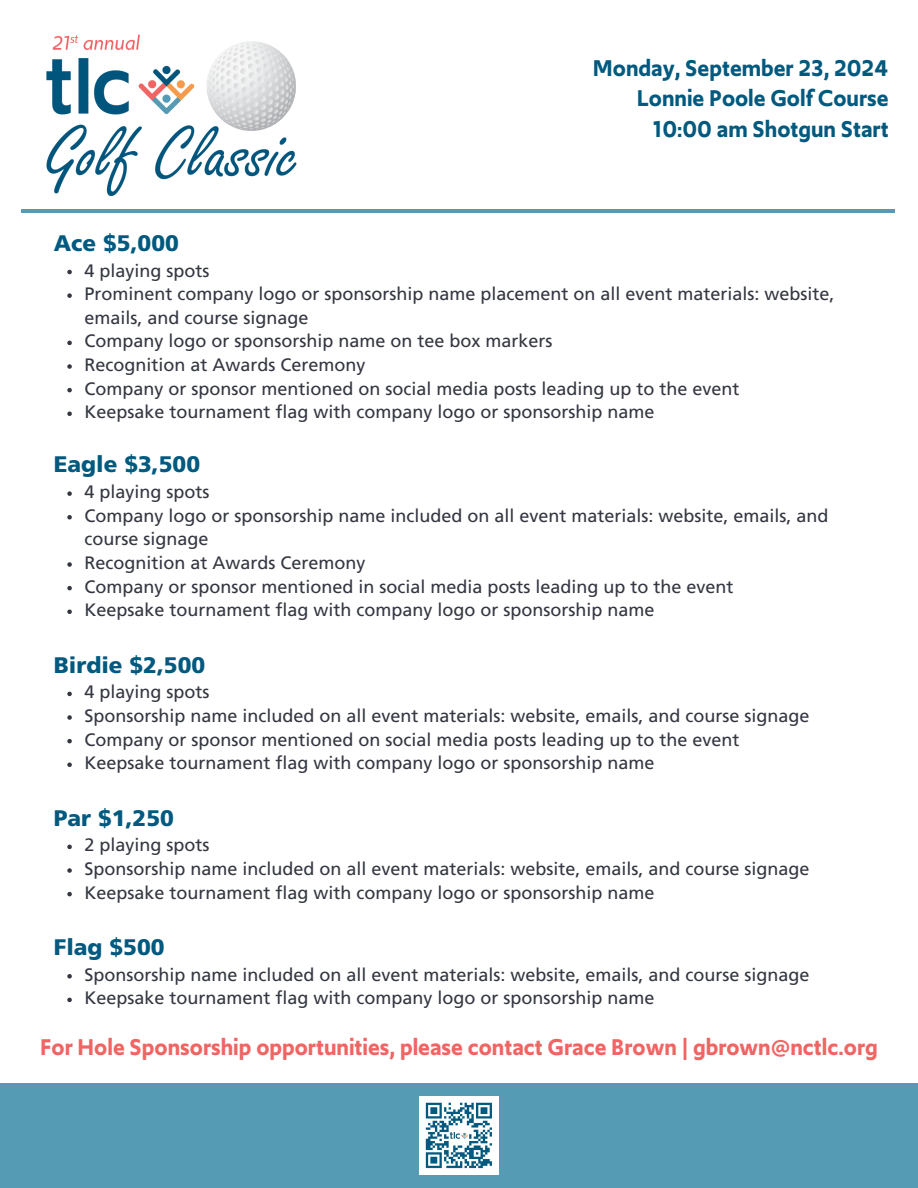
<style>
.page{position:relative;width:918px;height:1188px;background:#fff}
.page>*{position:absolute;margin:0;border:0;box-sizing:border-box;transform-origin:0 0}
.t1{font:600 24px "Upgrade";color:#f16464}
.t2{font:600 24px/30.3px "Upgrade";color:#00597e;text-align:right}
.t3{font:900 22.5px "Frutiger LT Std";color:#00597e}
.t4{font:18px/23.7px "Frutiger LT Std";color:#343741}
</style>
<div class="page">
<hr style="left:21px;top:209px;width:874px;height:4px;background:#559bb3">
<svg style="left:67px;top:270px;width:5px;height:4px"></svg>
<svg style="left:67px;top:293px;width:5px;height:5px"></svg>
<svg style="left:67px;top:341px;width:5px;height:4px"></svg>
<svg style="left:67px;top:364px;width:5px;height:5px"></svg>
<svg style="left:67px;top:388px;width:5px;height:4px"></svg>
<svg style="left:67px;top:412px;width:5px;height:4px"></svg>
<svg style="left:67px;top:491px;width:5px;height:5px"></svg>
<svg style="left:67px;top:515px;width:5px;height:5px"></svg>
<svg style="left:67px;top:562px;width:5px;height:5px"></svg>
<svg style="left:67px;top:586px;width:5px;height:4px"></svg>
<svg style="left:67px;top:610px;width:5px;height:4px"></svg>
<svg style="left:67px;top:692px;width:5px;height:4px"></svg>
<svg style="left:67px;top:715px;width:5px;height:5px"></svg>
<svg style="left:67px;top:739px;width:5px;height:4px"></svg>
<svg style="left:67px;top:763px;width:5px;height:4px"></svg>
<svg style="left:67px;top:845px;width:5px;height:4px"></svg>
<svg style="left:67px;top:868px;width:5px;height:5px"></svg>
<svg style="left:67px;top:892px;width:5px;height:4px"></svg>
<svg style="left:67px;top:974px;width:5px;height:5px"></svg>
<svg style="left:67px;top:998px;width:5px;height:4px"></svg>
<div style="left:0;top:1083px;width:918px;height:105px;background:#559bb3"></div>
<img style="left:46px;top:34px;width:251px;height:163px">
<img style="left:420px;top:1096px;width:79px;height:79px">
<h1 class="t2" style="left:593px;top:54px;width:297px">Monday, September 23, 2024<br>Lonnie Poole Golf Course<br>10:00 am Shotgun Start</h1>
<p class="t3" style="left:54px;top:234px;width:127px">Ace $5,000</p>
<h1 class="t4" style="left:84px;top:260px;width:127px">4 playing spots</h1>
<h1 class="t4" style="left:84px;top:284px;width:752px">Prominent company logo or sponsorship name placement on all event materials: website, emails, and course signage</h1>
<p class="t4" style="left:84px;top:331px;width:470px">Company logo or sponsorship name on tee box markers</p>
<p class="t4" style="left:84px;top:355px;width:283px">Recognition at Awards Ceremony</p>
<p class="t4" style="left:84px;top:378px;width:657px">Company or sponsor mentioned on social media posts leading up to the event</p>
<p class="t4" style="left:84px;top:402px;width:572px">Keepsake tournament flag with company logo or sponsorship name</p>
<p class="t3" style="left:54px;top:455px;width:148px">Eagle $3,500</p>
<p class="t4" style="left:84px;top:482px;width:127px">4 playing spots</p>
<h1 class="t4" style="left:84px;top:505px;width:746px">Company logo or sponsorship name included on all event materials: website, emails, and course signage</h1>
<p class="t4" style="left:84px;top:553px;width:283px">Recognition at Awards Ceremony</p>
<p class="t4" style="left:84px;top:576px;width:651px">Company or sponsor mentioned in social media posts leading up to the event</p>
<p class="t4" style="left:84px;top:600px;width:572px">Keepsake tournament flag with company logo or sponsorship name</p>
<p class="t3" style="left:54px;top:656px;width:153px">Birdie $2,500</p>
<p class="t4" style="left:84px;top:682px;width:127px">4 playing spots</p>
<h1 class="t4" style="left:84px;top:706px;width:727px">Sponsorship name included on all event materials: website, emails, and course signage</h1>
<p class="t4" style="left:84px;top:729px;width:657px">Company or sponsor mentioned on social media posts leading up to the event</p>
<p class="t4" style="left:84px;top:753px;width:572px">Keepsake tournament flag with company logo or sponsorship name</p>
<p class="t3" style="left:54px;top:809px;width:122px">Par $1,250</p>
<p class="t4" style="left:84px;top:835px;width:127px">2 playing spots</p>
<h1 class="t4" style="left:84px;top:859px;width:727px">Sponsorship name included on all event materials: website, emails, and course signage</h1>
<p class="t4" style="left:84px;top:882px;width:572px">Keepsake tournament flag with company logo or sponsorship name</p>
<p class="t3" style="left:54px;top:938px;width:112px">Flag $500</p>
<p class="t4" style="left:84px;top:964px;width:727px">Sponsorship name included on all event materials: website, emails, and course signage</p>
<h1 class="t4" style="left:84px;top:988px;width:572px">Keepsake tournament flag with company logo or sponsorship name</h1>
<p class="t1" style="left:40px;top:1033px;width:839px">For Hole Sponsorship opportunities, please contact Grace Brown | gbrown@nctlc.org</p>
</div>
